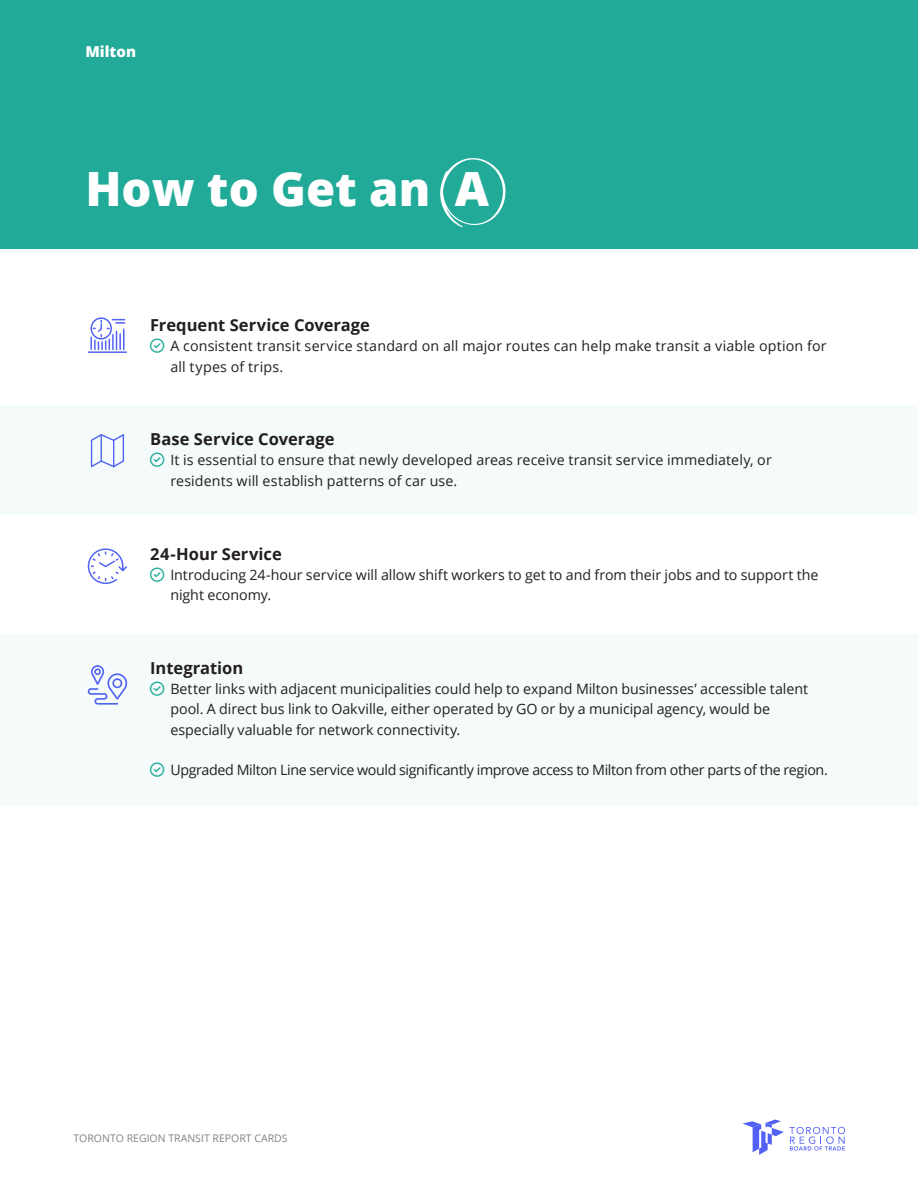
<style>
.page{position:relative;width:918px;height:1188px;background:#fff}
.page>*{position:absolute;margin:0;border:0;box-sizing:border-box;transform-origin:0 0}
.t1{font:800 47.25px "Open Sans";color:#fff}
.t2{font:700 16.5px "Open Sans";color:#231f20}
.t3{font:800 15px "Open Sans";color:#fff}
.t4{font:14.25px/20.2px "Open Sans";color:#231f20}
.t5{font:14.25px "Open Sans";letter-spacing:-.025em;color:#231f20}
.t6{font:10.5px "Open Sans";color:#808285}
</style>
<div class="page">
<div style="left:0;top:0;width:918px;height:248px;background:#21aa98"></div>
<div style="left:0;top:405px;width:918px;height:109px;background:#f4fbfa"></div>
<div style="left:0;top:634px;width:918px;height:172px;background:#f4fbfa"></div>
<svg style="left:88px;top:665px;width:39px;height:40px"></svg>
<svg style="left:440px;top:158px;width:66px;height:69px"></svg>
<hr style="left:89px;top:351px;width:37px;height:2px;background:#5162f4">
<svg style="left:90px;top:317px;width:35px;height:32px"></svg>
<svg style="left:91px;top:434px;width:33px;height:33px"></svg>
<svg style="left:87px;top:548px;width:40px;height:36px"></svg>
<svg style="left:742px;top:1120px;width:103px;height:35px"></svg>
<p class="t3" style="left:85px;top:40px;width:52px">Milton</p>
<h1 class="t1" style="left:85px;top:153px;width:405px">How to Get an A</h1>
<p class="t2" style="left:150px;top:314px;width:221px">Frequent Service Coverage</p>
<p class="t4" style="left:170px;top:336px;width:658px">A consistent transit service standard on all major routes can help make transit a viable option for all types of trips.</p>
<p class="t2" style="left:150px;top:428px;width:186px">Base Service Coverage</p>
<p class="t4" style="left:170px;top:450px;width:603px">It is essential to ensure that newly developed areas receive transit service immediately, or residents will establish patterns of car use.</p>
<p class="t2" style="left:150px;top:542px;width:133px">24-Hour Service</p>
<p class="t4" style="left:170px;top:565px;width:650px">Introducing 24-hour service will allow shift workers to get to and from their jobs and to support the night economy.</p>
<p class="t2" style="left:150px;top:656px;width:95px">Integration</p>
<p class="t4" style="left:170px;top:679px;width:639px">Better links with adjacent municipalities could help to expand Milton businesses’ accessible talent pool. A direct bus link to Oakville, either operated by GO or by a municipal agency, would be especially valuable for network connectivity.</p>
<p class="t5" style="left:170px;top:760px;width:659px">Upgraded Milton Line service would significantly improve access to Milton from other parts of the region.</p>
<p class="t6" style="left:73px;top:1131px;width:216px">TORONTO REGION TRANSIT REPORT CARDS</p>
</div>
